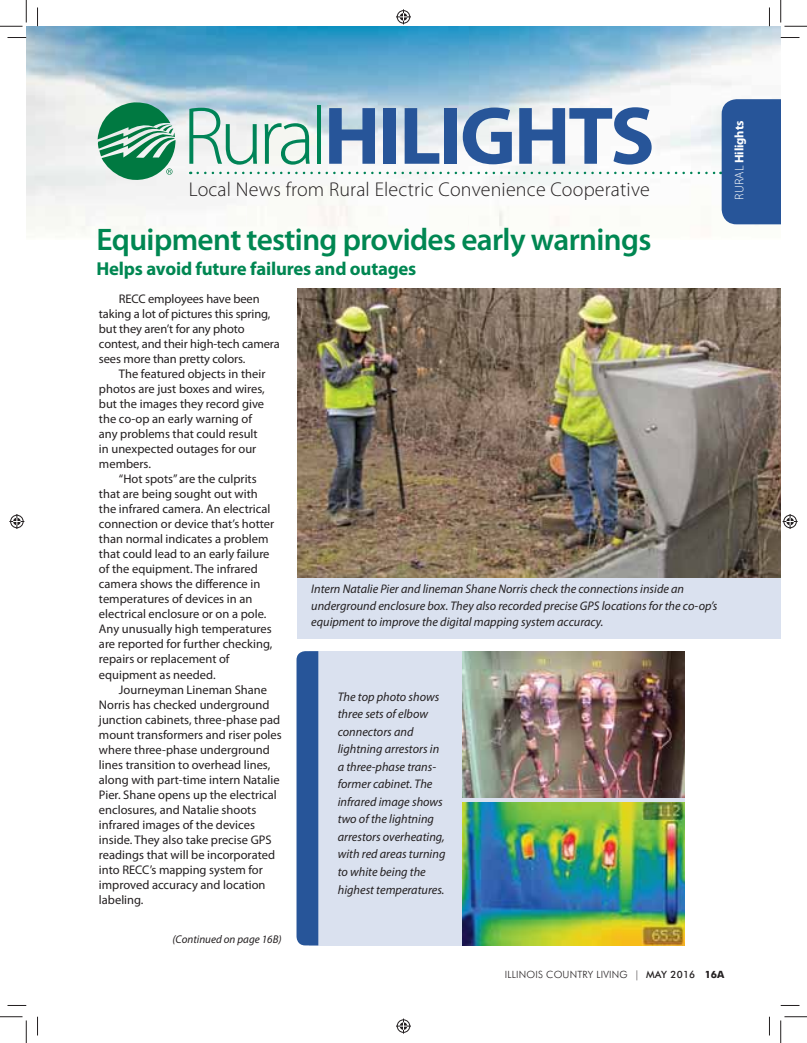
<style>
.page{position:relative;width:807px;height:1043px;background:#fff}
.page>*{position:absolute;margin:0;border:0;box-sizing:border-box;transform-origin:0 0}
.t1{font:700 82.5px "Myriad Pro";letter-spacing:-.03em;color:#275599}
.t2{font:600 31.25px "Myriad Pro";letter-spacing:-.02em;color:#008752}
.t3{font:300 20px "Myriad Pro";letter-spacing:.01em;color:#231f20}
.t4{font:700 18.75px "Myriad Pro";letter-spacing:-.01em;color:#008752}
.t5{font:12.5px/15px "Myriad Pro";color:#231f20}
.t6{font:italic 12.5px/17.5px "Myriad Pro";color:#231f20}
.t7{font:700 12.5px "Myriad Pro";letter-spacing:-.01em;color:#fff}
.t8{font:italic 11.25px "Myriad Pro";color:#231f20}
.t9{font:300 10px "Futura BT";letter-spacing:.02em;color:#231f20}
.s1{font-weight:300;color:#008457}
.s2{font-weight:300}
.s3{font-weight:500}
.s4{font-weight:700}
</style>
<div class="page">
<div style="left:309px;top:651px;width:375px;height:294px;background:#dae1ef"></div>
<img style="left:26px;top:26px;width:754px;height:210px">
<svg style="left:98px;top:101px;width:77px;height:81px"></svg>
<svg style="left:197px;top:99px;width:583px;height:125px"></svg>
<img style="left:297px;top:288px;width:483px;height:290px">
<img style="left:462px;top:651px;width:222px;height:146px">
<div style="left:297px;top:578px;width:483px;height:61px;background:#dae1ef"></div>
<img style="left:462px;top:802px;width:222px;height:143px">
<div style="left:296px;top:651px;width:22px;height:294px;background:#275599"></div>
<svg style="left:8px;top:37px;width:18px;height:1px"></svg>
<svg style="left:780px;top:37px;width:19px;height:1px"></svg>
<svg style="left:8px;top:1005px;width:18px;height:1px"></svg>
<svg style="left:780px;top:1005px;width:19px;height:1px"></svg>
<svg style="left:37px;top:8px;width:1px;height:18px"></svg>
<svg style="left:37px;top:1016px;width:1px;height:19px"></svg>
<svg style="left:769px;top:8px;width:1px;height:18px"></svg>
<svg style="left:769px;top:1016px;width:1px;height:19px"></svg>
<svg style="left:0;top:0;width:27px;height:27px"></svg>
<svg style="left:0;top:1016px;width:27px;height:26px"></svg>
<svg style="left:780px;top:0;width:26px;height:27px"></svg>
<svg style="left:780px;top:1016px;width:26px;height:26px"></svg>
<svg style="left:396px;top:9px;width:15px;height:15px"></svg>
<svg style="left:396px;top:1018px;width:15px;height:15px"></svg>
<svg style="left:9px;top:514px;width:15px;height:15px"></svg>
<svg style="left:782px;top:514px;width:15px;height:15px"></svg>
<h1 class="t1" style="left:183px;top:105px;width:473px"><span class="s1">Rural</span>HILIGHTS</h1>
<h3 class="t3" style="left:189px;top:178px;width:462px">Local News from Rural Electric Convenience Cooperative</h3>
<h2 class="t2" style="left:96px;top:228px;width:556px">Equipment testing provides early warnings</h2>
<h3 class="t4" style="left:96px;top:262px;width:321px">Helps avoid future failures and outages</h3>
<p class="t5" style="left:99px;top:293px;width:182px;text-indent:20px">RECC employees have been taking a lot of pictures this spring, but they aren’t for any photo contest, and their high-tech camera sees more than pretty colors.</p>
<p class="t5" style="left:99px;top:368px;width:168px;text-indent:20px">The featured objects in their photos are just boxes and wires, but the images they record give the co-op an early warning of any problems that could result in unexpected outages for our members.</p>
<p class="t5" style="left:99px;top:473px;width:177px;text-indent:20px">“Hot spots” are the culprits that are being sought out with the infrared camera. An electrical connection or device that’s hotter than normal indicates a problem that could lead to an early failure of the equipment. The infrared camera shows the difference in temperatures of devices in an electrical enclosure or on a pole.<br>Any unusually high temperatures are reported for further checking, repairs or replacement of equipment as needed.</p>
<p class="t5" style="left:99px;top:683px;width:184px;text-indent:20px">Journeyman Lineman Shane<br>Norris has checked underground junction cabinets, three-phase pad mount transformers and riser poles where three-phase underground lines transition to overhead lines, along with part-time intern Natalie<br>Pier. Shane opens up the electrical enclosures, and Natalie shoots infrared images of the devices inside. They also take precise GPS readings that will be incorporated into RECC’s mapping system for improved accuracy and location labeling.</p>
<p class="t6" style="left:311px;top:582px;width:407px;line-height:16.2px">Intern Natalie Pier and lineman Shane Norris check the connections inside an underground enclosure box. They also recorded precise GPS locations for the co-op’s equipment to improve the digital mapping system accuracy.</p>
<p class="t6" style="left:337px;top:689px;width:109px">The top photo shows three sets of elbow connectors and lightning arrestors in a three-phase trans&shy;former cabinet. The infrared image shows two of the lightning arrestors overheating, with red areas turning to white being the highest temperatures.</p>
<p class="t7" style="left:734px;top:200px;width:81px;rotate:-90deg"><span class="s2">RURAL</span> Hilights</p>
<p class="t8" style="left:172px;top:934px;width:110px">(Continued on page 16B)</p>
<p class="t9" style="left:504px;top:968px;width:221px">ILLINOIS COUNTRY LIVING | <span class="s3">MAY 2016</span> <span class="s4">16A</span></p>
</div>
